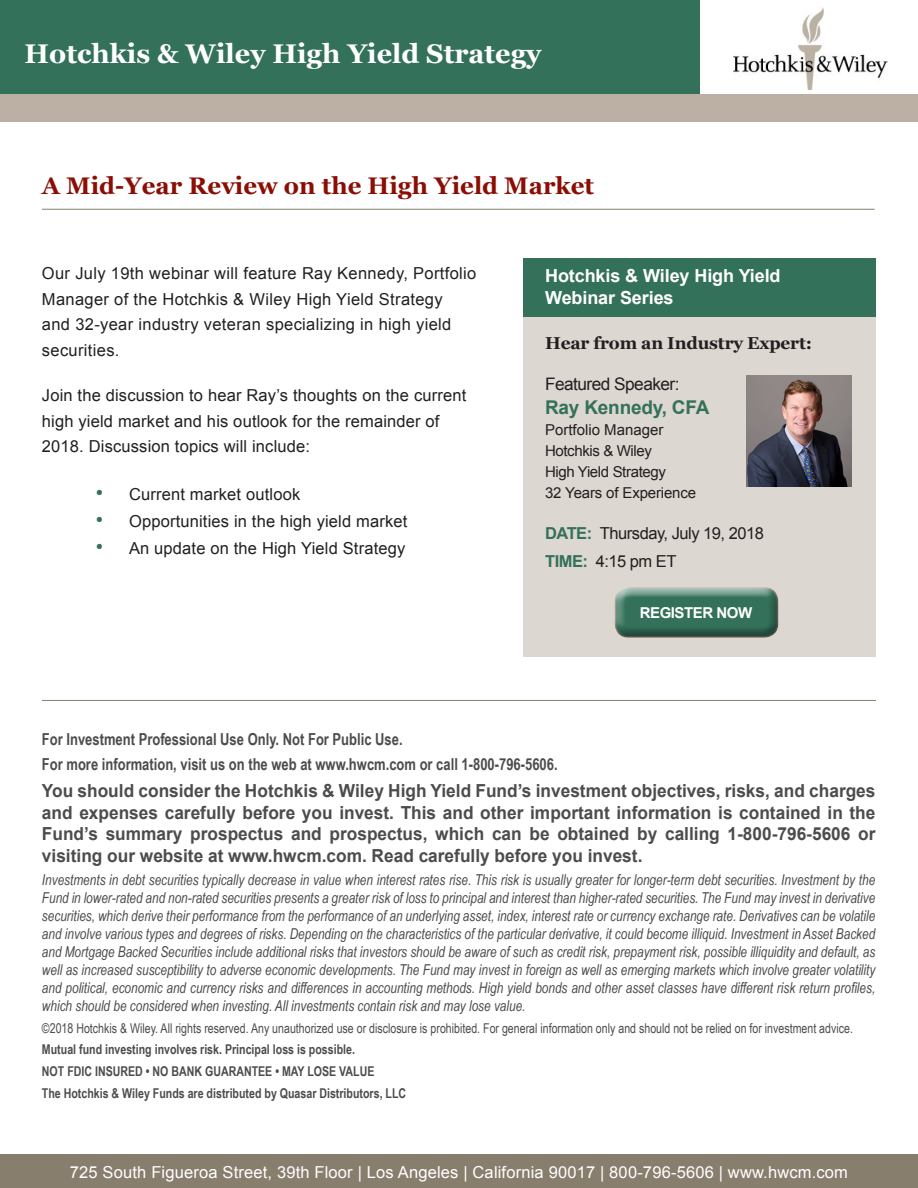
<style>
.page{position:relative;width:918px;height:1188px;background:#fff}
.page>*{position:absolute;margin:0;border:0;box-sizing:border-box;transform-origin:0 0}
.t1{font:700 27px "Georgia";color:#fff}
.t2{font:700 24px "Georgia";color:#8b0e04}
.t3{font:700 18.9px "Arial";letter-spacing:-.01em;color:#34715b}
.t4{font:700 18px/21.6px "Arial";color:#4b4c4d;text-align:justify;scale:.96 1}
.t5{font:700 18px/22.5px "Arial";letter-spacing:-.005em;color:#fff}
.t6{font:700 17.25px "Georgia";letter-spacing:-.01em;color:#231f20}
.t7{font:17.25px "Arial";letter-spacing:-.03em;color:#231f20}
.t8{font:16.5px/25.5px "Arial";letter-spacing:.01em;color:#231f20}
.t9{font:700 16.5px "Arial Narrow";color:#4b4c4d;scale:.96 1}
.t10{font:16.5px "Arial";letter-spacing:.01em;color:#fff}
.t11{font:16.5px "Arial";letter-spacing:-.03em;color:#231f20}
.t12{font:italic 15px/18px "Arial Narrow";color:#4b4c4d;text-align:justify;scale:.96 1}
.t13{font:15px/21px "Arial";letter-spacing:-.01em;color:#231f20}
.t14{font:700 15px "Arial";letter-spacing:-.03em;color:#fff}
.t15{font:700 13.5px "Arial Narrow";color:#4b4c4d;scale:.96 1}
.t16{font:13.5px "Arial Narrow";color:#4b4c4d;scale:.96 1}
.s1{font-size:21px;color:#34715b}
.s2{font-weight:700;color:#34715b}
</style>
<div class="page">
<hr style="left:42px;top:209px;width:833px;height:1px;background:#887e6e">
<hr style="left:42px;top:700px;width:834px;height:1px;background:#887e6e">
<div style="left:0;top:1154px;width:918px;height:34px;background:#887e6e"></div>
<div style="left:0;top:0;width:699px;height:96px;background:#34715b"></div>
<img style="left:733px;top:7px;width:155px;height:83px">
<div style="left:0;top:94px;width:918px;height:28px;background:#bbb0a3"></div>
<div style="left:523px;top:292px;width:352px;height:365px;background:#ddd7d1"></div>
<div style="left:523px;top:259px;width:352px;height:58px;background:#34715b"></div>
<div style="left:614px;top:586px;width:165px;height:44px;background:#fff;opacity:.75"></div>
<div style="left:614px;top:589px;width:165px;height:51px;background:#231f20;opacity:.4"></div>
<img style="left:746px;top:376px;width:105px;height:110px">
<p class="t1" style="left:25px;top:33px;width:518px">Hotchkis &amp; Wiley High Yield Strategy</p>
<p class="t2" style="left:42px;top:168px;width:554px">A Mid-Year Review on the High Yield Market</p>
<p class="t8" style="left:42px;top:261px;width:436px">Our July 19th webinar will feature Ray Kennedy, Portfolio Manager of the Hotchkis &amp; Wiley High Yield Strategy<br>and 32-year industry veteran specializing in high yield securities.</p>
<p class="t8" style="left:42px;top:383px;width:426px">Join the discussion to hear Ray’s thoughts on the current high yield market and his outlook for the remainder of<br>2018. Discussion topics will include:</p>
<p class="t8" style="left:96px;top:481px;width:206px"><span class="s1">•</span> Current market outlook</p>
<p class="t8" style="left:96px;top:508px;width:313px"><span class="s1">•</span> Opportunities in the high yield market</p>
<p class="t8" style="left:96px;top:535px;width:311px"><span class="s1">•</span> An update on the High Yield Strategy</p>
<p class="t5" style="left:545px;top:265px;width:237px">Hotchkis &amp; Wiley High Yield<br>Webinar Series</p>
<p class="t6" style="left:545px;top:330px;width:269px">Hear from an Industry Expert:</p>
<p class="t7" style="left:545px;top:372px;width:136px">Featured Speaker:</p>
<p class="t3" style="left:545px;top:395px;width:166px">Ray Kennedy, CFA</p>
<p class="t13" style="left:545px;top:419px;width:120px">Portfolio Manager</p>
<p class="t13" style="left:545px;top:440px;width:122px">Hotchkis &amp; Wiley<br>High Yield Strategy</p>
<p class="t13" style="left:545px;top:482px;width:153px">32 Years of Experience</p>
<p class="t11" style="left:545px;top:523px;width:220px"><span class="s2">DATE:</span> Thursday, July 19, 2018</p>
<p class="t8" style="left:545px;top:549px;width:133px"><span class="s2">TIME:</span> 4:15 pm ET</p>
<p class="t14" style="left:640px;top:603px;width:114px">REGISTER NOW</p>
<p class="t9" style="left:42px;top:726px;width:377px">For Investment Professional Use Only. Not For Public Use.</p>
<p class="t9" style="left:42px;top:752px;width:539px">For more information, visit us on the web at www.hwcm.com or call 1-800-796-5606.</p>
<p class="t4" style="left:42px;top:780px;width:870px">You should consider the Hotchkis &amp; Wiley High Yield Fund’s investment objectives, risks, and charges and expenses carefully before you invest. This and other important information is contained in the Fund’s summary prospectus and prospectus, which can be obtained by calling 1-800-796-5606 or visiting our website at www.hwcm.com. Read carefully before you invest.</p>
<p class="t12" style="left:42px;top:871px;width:870px">Investments in debt securities typically decrease in value when interest rates rise. This risk is usually greater for longer-term debt securities. Investment by the Fund in lower-rated and non-rated securities presents a greater risk of loss to principal and interest than higher-rated securities. The Fund may invest in derivative securities, which derive their performance from the performance of an underlying asset, index, interest rate or currency exchange rate. Derivatives can be volatile and involve various types and degrees of risks. Depending on the characteristics of the particular derivative, it could become illiquid. Investment in Asset Backed and Mortgage Backed Securities include additional risks that investors should be aware of such as credit risk, prepayment risk, possible illiquidity and default, as well as increased susceptibility to adverse economic developments. The Fund may invest in foreign as well as emerging markets which involve greater volatility and political, economic and currency risks and differences in accounting methods. High yield bonds and other asset classes have different risk return profiles, which should be considered when investing. All investments contain risk and may lose value.</p>
<p class="t16" style="left:42px;top:1018px;width:846px">©2018 Hotchkis &amp; Wiley. All rights reserved. Any unauthorized use or disclosure is prohibited. For general information only and should not be relied on for investment advice.</p>
<p class="t15" style="left:42px;top:1039px;width:328px">Mutual fund investing involves risk. Principal loss is possible.</p>
<p class="t15" style="left:42px;top:1061px;width:348px">NOT FDIC INSURED • NO BANK GUARANTEE • MAY LOSE VALUE</p>
<p class="t15" style="left:42px;top:1083px;width:381px">The Hotchkis &amp; Wiley Funds are distributed by Quasar Distributors, LLC</p>
<p class="t10" style="left:70px;top:1162px;width:780px">725 South Figueroa Street, 39th Floor | Los Angeles | California 90017 | 800-796-5606 | www.hwcm.com</p>
</div>
